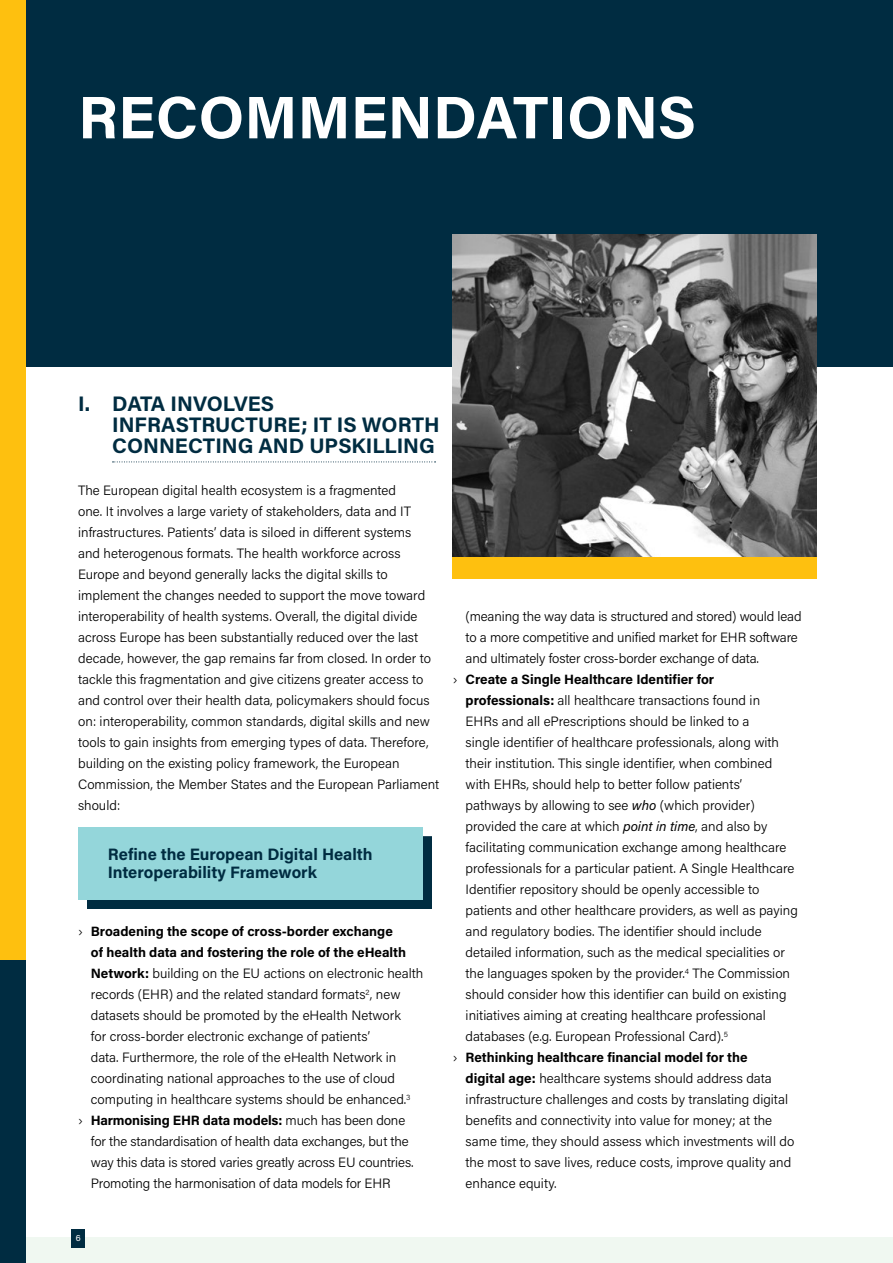
<style>
.page{position:relative;width:893px;height:1263px;background:#fff}
.page>*{position:absolute;margin:0;border:0;box-sizing:border-box;transform-origin:0 0}
.t1{font:700 60px "Acumin Pro";color:#fff}
.t2{font:700 21px/21px "Acumin Pro";color:#002c41}
.Paragraph_Style_1{font:700 16.5px/18px "Acumin Pro";color:#002c41}
.BODY{font:300 13.5px/21px "Acumin Pro";color:#000}
.t3{font:9px "Acumin Pro";color:#fff}
.s1{font-weight:700}
.s2{font-weight:400;font-style:italic}
</style>
<div class="page">
<div style="left:0;top:0;width:893px;height:366px;background:#002c41"></div>
<svg style="left:113px;top:462px;width:323px;height:1px"></svg>
<div style="left:87px;top:836px;width:345px;height:73px;background:#002c41"></div>
<div style="left:78px;top:827px;width:345px;height:73px;background:#94d6da"></div>
<img style="left:453px;top:234px;width:364px;height:323px">
<div style="left:453px;top:557px;width:364px;height:22px;background:#fec00f"></div>
<div style="left:0;top:1237px;width:893px;height:26px;background:#f0f8f1"></div>
<div style="left:71px;top:1229px;width:14px;height:18px;background:#002c41"></div>
<div style="left:0;top:0;width:26px;height:960px;background:#fec00f"></div>
<div style="left:0;top:960px;width:26px;height:303px;background:#002c41"></div>
<p class="t1" style="left:78px;top:75px;width:619px">RECOMMENDATIONS</p>
<p class="t2" style="left:112px;top:392px;width:329px;text-indent:-34px">I. DATA INVOLVES<br>INFRASTRUCTURE; IT IS WORTH<br>CONNECTING AND UPSKILLING</p>
<p class="BODY" style="left:78px;top:479px;width:363px">The European digital health ecosystem is a fragmented<br>one. It involves a large variety of stakeholders, data and IT infrastructures. Patients’ data is siloed in different systems<br>and heterogenous formats. The health workforce across Europe and beyond generally lacks the digital skills to implement the changes needed to support the move toward interoperability of health systems. Overall, the digital divide across Europe has been substantially reduced over the last decade, however, the gap remains far from closed. In order to tackle this fragmentation and give citizens greater access to and control over their health data, policymakers should focus on: interoperability, common standards, digital skills and new tools to gain insights from emerging types of data. Therefore, building on the existing policy framework, the European Commission, the Member States and the European Parliament should:</p>
<p class="Paragraph_Style_1" style="left:108px;top:845px;width:266px">Refine the European Digital Health<br>Interoperability Framework</p>
<p class="BODY" style="left:91px;top:920px;width:334px;text-indent:-13px">› <span class="s1">Broadening the scope of cross-border exchange<br>of health data and fostering the role of the eHealth Network:</span> building on the EU actions on electronic health records (EHR) and the related standard formats<sup>2</sup>, new datasets should be promoted by the eHealth Network<br>for cross-border electronic exchange of patients’<br>data. Furthermore, the role of the eHealth Network in coordinating national approaches to the use of cloud computing in healthcare systems should be enhanced.<sup>3</sup></p>
<p class="BODY" style="left:91px;top:1109px;width:324px;text-indent:-13px">› <span class="s1">Harmonising EHR data models:</span> much has been done for the standardisation of health data exchanges, but the way this data is stored varies greatly across EU countries.<br>Promoting the harmonisation of data models for EHR</p>
<p class="BODY" style="left:466px;top:605px;width:338px">(meaning the way data is structured and stored) would lead to a more competitive and unified market for EHR software and ultimately foster cross-border exchange of data.</p>
<p class="BODY" style="left:466px;top:668px;width:334px;text-indent:-13px">› <span class="s1">Create a Single Healthcare Identifier for professionals:</span> all healthcare transactions found in<br>EHRs and all ePrescriptions should be linked to a<br>single identifier of healthcare professionals, along with their institution. This single identifier, when combined with EHRs, should help to better follow patients’ pathways by allowing to see <span class="s2">who</span> (which provider) provided the care at which <span class="s2">point in time</span>, and also by facilitating communication exchange among healthcare professionals for a particular patient. A Single Healthcare Identifier repository should be openly accessible to patients and other healthcare providers, as well as paying and regulatory bodies. The identifier should include detailed information, such as the medical specialities or the languages spoken by the provider.<sup>4</sup> The Commission should consider how this identifier can build on existing initiatives aiming at creating healthcare professional databases (e.g. European Professional Card).<sup>5</sup></p>
<p class="BODY" style="left:466px;top:1046px;width:330px;text-indent:-13px">› <span class="s1">Rethinking healthcare financial model for the<br>digital age:</span> healthcare systems should address data infrastructure challenges and costs by translating digital benefits and connectivity into value for money; at the same time, they should assess which investments will do the most to save lives, reduce costs, improve quality and enhance equity.</p>
<p class="t3" style="left:76px;top:1231px;width:6px">6</p>
</div>
